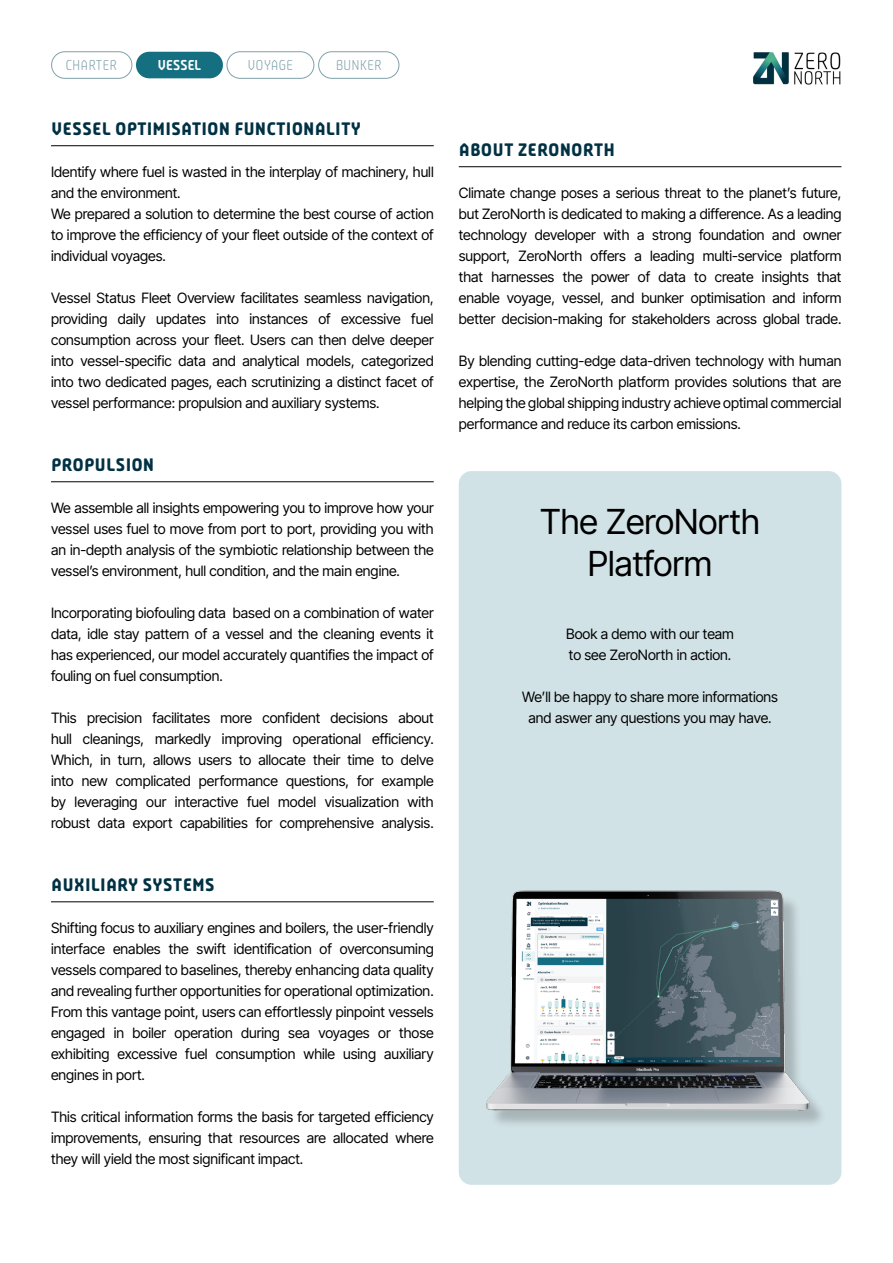
<style>
.page{position:relative;width:893px;height:1263px;background:#fff}
.page>*{position:absolute;margin:0;border:0;box-sizing:border-box;transform-origin:0 0}
.t1{font:34.5px/42px "Inter Tight";color:#000;text-align:center}
.t2{font:900 18px "Plau";letter-spacing:.005em;color:#003143}
.t3{font:14.25px/21px "Inter Tight";color:#000;text-align:justify}
.t4{font:300 14.25px "Plau";color:#80a1aa}
.t5{font:700 14.25px "Plau";letter-spacing:-.03em;color:#fff}
</style>
<div class="page">
<div style="left:459px;top:471px;width:382px;height:714px;background:#d1e2e6;border-radius:13px"></div>
<hr style="left:459px;top:166px;width:382px;height:1px;background:#000">
<img style="left:753px;top:52px;width:88px;height:33px">
<div style="left:136px;top:52px;width:87px;height:26px;background:#146f81;border-radius:13px"></div>
<div style="left:51px;top:51px;width:81px;height:28px;border:1px solid #80a1aa;border-radius:13px"></div>
<div style="left:318px;top:51px;width:81px;height:28px;border:1px solid #80a1aa;border-radius:13px"></div>
<div style="left:227px;top:51px;width:87px;height:28px;border:1px solid #80a1aa;border-radius:13px"></div>
<img style="left:409px;top:828px;width:433px;height:357px">
<hr style="left:51px;top:145px;width:383px;height:1px;background:#000">
<hr style="left:51px;top:481px;width:383px;height:1px;background:#000">
<hr style="left:51px;top:901px;width:383px;height:1px;background:#000">
<p class="t4" style="left:66px;top:57px;width:53px">CHARTER</p>
<p class="t5" style="left:158px;top:57px;width:45px">VESSEL</p>
<p class="t4" style="left:247px;top:57px;width:47px">VOYAGE</p>
<p class="t4" style="left:336px;top:57px;width:48px">BUNKER</p>
<p class="t2" style="left:51px;top:118px;width:311px">VESSEL OPTIMISATION FUNCTIONALITY</p>
<p class="t3" style="left:51px;top:161px;width:384px;text-align:left">Identify where fuel is wasted in the interplay of machinery, hull and the environment.<br>We prepared a solution to determine the best course of action to improve the efficiency of your fleet outside of the context of individual voyages.</p>
<p class="t3" style="left:51px;top:287px;width:384px">Vessel Status Fleet Overview facilitates seamless navigation, providing daily updates into instances of excessive fuel consumption across your fleet. Users can then delve deeper into vessel-specific data and analytical models, categorized into two dedicated pages, each scrutinizing a distinct facet of vessel performance: propulsion and auxiliary systems.</p>
<p class="t2" style="left:51px;top:454px;width:105px">PROPULSION</p>
<p class="t3" style="left:51px;top:497px;width:384px">We assemble all insights empowering you to improve how your vessel uses fuel to move from port to port, providing you with an in-depth analysis of the symbiotic relationship between the vessel’s environment, hull condition, and the main engine.</p>
<p class="t3" style="left:51px;top:602px;width:384px">Incorporating biofouling data based on a combination of water data, idle stay pattern of a vessel and the cleaning events it has experienced, our model accurately quantifies the impact of fouling on fuel consumption.</p>
<p class="t3" style="left:51px;top:707px;width:384px">This precision facilitates more confident decisions about hull cleanings, markedly improving operational efficiency.<br>Which, in turn, allows users to allocate their time to delve into new complicated performance questions, for example by leveraging our interactive fuel model visualization with robust data export capabilities for comprehensive analysis.</p>
<p class="t2" style="left:51px;top:874px;width:165px">AUXILIARY SYSTEMS</p>
<p class="t3" style="left:51px;top:917px;width:384px">Shifting focus to auxiliary engines and boilers, the user-friendly interface enables the swift identification of overconsuming vessels compared to baselines, thereby enhancing data quality and revealing further opportunities for operational optimization.<br>From this vantage point, users can effortlessly pinpoint vessels engaged in boiler operation during sea voyages or those exhibiting excessive fuel consumption while using auxiliary engines in port.</p>
<p class="t3" style="left:51px;top:1106px;width:384px">This critical information forms the basis for targeted efficiency improvements, ensuring that resources are allocated where they will yield the most significant impact.</p>
<p class="t2" style="left:459px;top:139px;width:158px">ABOUT ZERONORTH</p>
<p class="t3" style="left:459px;top:182px;width:384px">Climate change poses a serious threat to the planet’s future, but ZeroNorth is dedicated to making a difference. As a leading technology developer with a strong foundation and owner support, ZeroNorth offers a leading multi-service platform that harnesses the power of data to create insights that enable voyage, vessel, and bunker optimisation and inform better decision-making for stakeholders across global trade.</p>
<p class="t3" style="left:459px;top:350px;width:384px">By blending cutting-edge data-driven technology with human expertise, the ZeroNorth platform provides solutions that are helping the global shipping industry achieve optimal commercial performance and reduce its carbon emissions.</p>
<h1 class="t1" style="left:540px;top:500px;width:221px">The ZeroNorth<br>Platform</h1>
<p class="t3" style="left:566px;top:623px;width:169px">Book a demo with our team to see ZeroNorth in action.</p>
<p class="t3" style="left:522px;top:686px;width:257px;text-align:center">We’ll be happy to share more informations and aswer any questions you may have.</p>
</div>
